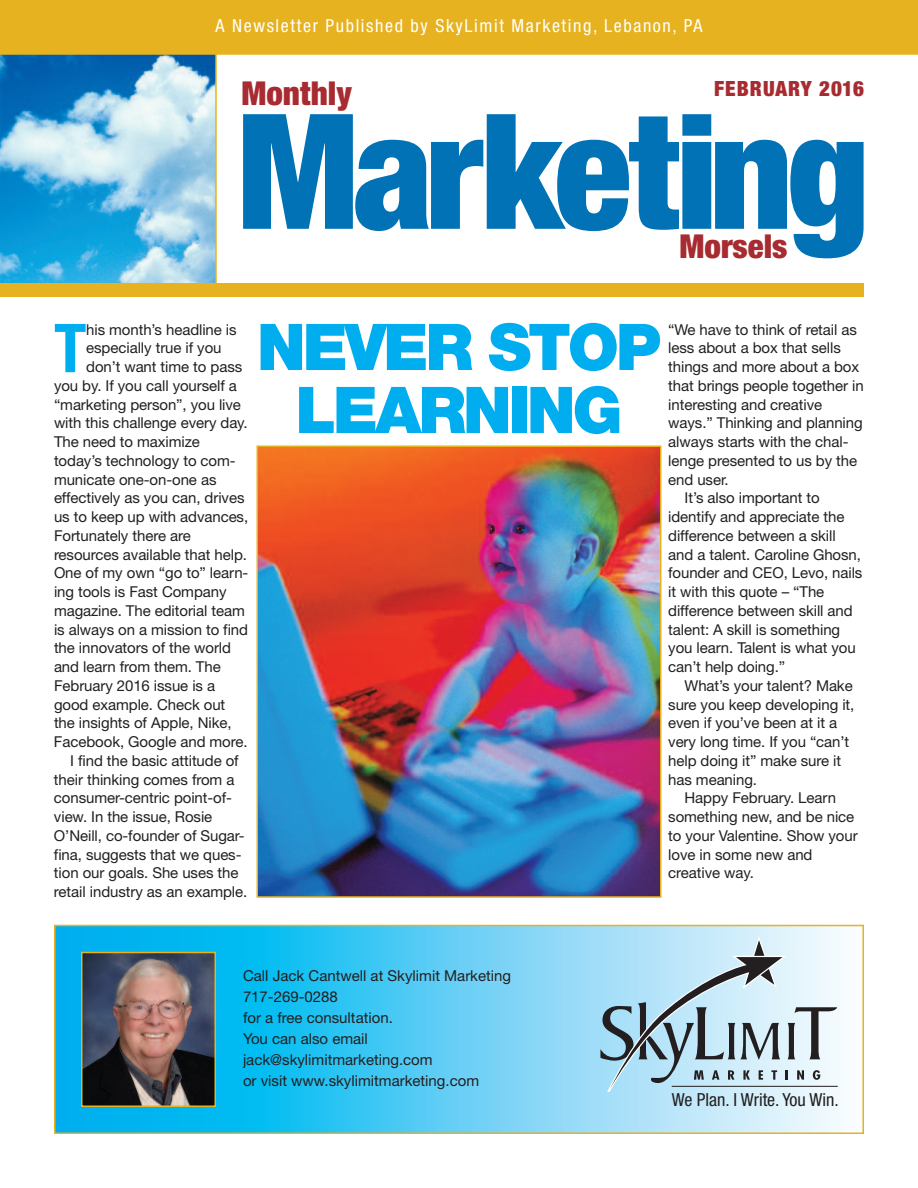
<style>
.page{position:relative;width:918px;height:1188px;background:#fff}
.page>*{position:absolute;margin:0;border:0;box-sizing:border-box;transform-origin:0 0}
.t1{font:900 condensed 160.5px "Helvetica Neue";letter-spacing:-.04em;color:#0072b5}
.t2{font:700 condensed 67.65px "Helvetica Neue";color:#00aeef}
.t3{font:900 64.5px/63px "Helvetica Neue";letter-spacing:-.05em;color:#00aeef;text-align:center}
.t4{font:900 condensed 33px "Helvetica Neue";color:#a72b30}
.t5{font:900 condensed 21px "Helvetica Neue";letter-spacing:.05em;color:#a72b30}
.t6{font:condensed 18px "Helvetica Neue";letter-spacing:.09em;color:#fff}
.t7{font:condensed 18px "Helvetica Neue";color:#231f20}
.t8{font:15px/21px "Helvetica Neue";letter-spacing:-.005em;color:#231f20}
</style>
<div class="page">
<div style="left:0;top:0;width:918px;height:54px;background:#e7b21f"></div>
<img style="left:0;top:55px;width:215px;height:229px">
<div style="left:0;top:284px;width:864px;height:13px;background:#e7b21f"></div>
<svg style="left:57px;top:928px;width:785px;height:203px;background:#53cbf4"></svg>
<div style="left:54px;top:925px;width:810px;height:209px;border:2px solid #e7b21f"></div>
<img style="left:84px;top:955px;width:129px;height:149px">
<div style="left:81px;top:952px;width:135px;height:155px;border:2px solid #e7b21f"></div>
<svg style="left:596px;top:937px;width:241px;height:155px;background:#b2cdda"></svg>
<hr style="left:672px;top:1086px;width:166px;height:1px;background:#231f20">
<img style="left:259px;top:449px;width:400px;height:446px">
<div style="left:256px;top:446px;width:406px;height:452px;border:2px solid #e7b21f"></div>
<hr style="left:0;top:53px;width:918px;height:2px;background:#e7b21f">
<hr style="left:215px;top:54px;width:2px;height:233px;background:#e7b21f">
<p class="t6" style="left:216px;top:19px;width:488px">A Newsletter Published by SkyLimit Marketing, Lebanon, PA</p>
<h3 class="t4" style="left:242px;top:81px;width:112px">Monthly</h3>
<h3 class="t5" style="left:714px;top:81px;width:151px">FEBRUARY 2016</h3>
<h1 class="t1" style="left:237px;top:114px;width:634px">Marketing</h1>
<h3 class="t4" style="left:680px;top:234px;width:109px">Morsels</h3>
<h2 class="t2" style="left:54px;top:324px;width:34px">T</h2>
<p class="t8" style="left:86px;top:320px;width:152px">his month’s headline is</p>
<p class="t8" style="left:86px;top:339px;width:137px">especially true if you</p>
<p class="t8" style="left:86px;top:358px;width:158px">don’t want time to pass</p>
<p class="t8" style="left:54px;top:377px;width:184px">you by. If you call yourself a</p>
<p class="t8" style="left:54px;top:395px;width:188px">“marketing person”, you live</p>
<p class="t8" style="left:54px;top:414px;width:195px">with this challenge every day.</p>
<p class="t8" style="left:54px;top:433px;width:147px">The need to maximize</p>
<p class="t8" style="left:54px;top:452px;width:183px">today’s technology to com-</p>
<p class="t8" style="left:54px;top:470px;width:164px">municate one-on-one as</p>
<p class="t8" style="left:54px;top:489px;width:192px">effectively as you can, drives</p>
<p class="t8" style="left:54px;top:508px;width:196px">us to keep up with advances,</p>
<p class="t8" style="left:54px;top:527px;width:138px">Fortunately there are</p>
<p class="t8" style="left:54px;top:545px;width:195px">resources available that help.</p>
<p class="t8" style="left:54px;top:564px;width:196px">One of my own “go to” learn-</p>
<p class="t8" style="left:54px;top:583px;width:174px">ing tools is Fast Company</p>
<p class="t8" style="left:54px;top:602px;width:192px">magazine. The editorial team</p>
<p class="t8" style="left:54px;top:620px;width:196px">is always on a mission to find</p>
<p class="t8" style="left:54px;top:639px;width:179px">the innovators of the world</p>
<p class="t8" style="left:54px;top:658px;width:168px">and learn from them. The</p>
<p class="t8" style="left:54px;top:677px;width:163px">February 2016 issue is a</p>
<p class="t8" style="left:54px;top:695px;width:173px">good example. Check out</p>
<p class="t8" style="left:54px;top:714px;width:179px">the insights of Apple, Nike,</p>
<p class="t8" style="left:54px;top:733px;width:195px">Facebook, Google and more.</p>
<p class="t8" style="left:70px;top:752px;width:170px">I find the basic attitude of</p>
<p class="t8" style="left:54px;top:770px;width:182px">their thinking comes from a</p>
<p class="t8" style="left:54px;top:789px;width:180px">consumer-centric point-of-</p>
<p class="t8" style="left:54px;top:808px;width:160px">view. In the issue, Rosie</p>
<p class="t8" style="left:54px;top:827px;width:192px">O’Neill, co-founder of Sugar-</p>
<p class="t8" style="left:54px;top:845px;width:189px">fina, suggests that we ques-</p>
<p class="t8" style="left:54px;top:864px;width:186px">tion our goals. She uses the</p>
<p class="t8" style="left:54px;top:883px;width:195px">retail industry as an example.</p>
<h3 class="t3" style="left:257px;top:321px;width:406px">NEVER STOP<br>LEARNING</h3>
<p class="t8" style="left:668px;top:320px;width:190px">“We have to think of retail as</p>
<p class="t8" style="left:668px;top:339px;width:174px">less about a box that sells</p>
<p class="t8" style="left:668px;top:358px;width:193px">things and more about a box</p>
<p class="t8" style="left:668px;top:377px;width:197px">that brings people together in</p>
<p class="t8" style="left:668px;top:395px;width:156px">interesting and creative</p>
<p class="t8" style="left:668px;top:414px;width:196px">ways.” Thinking and planning</p>
<p class="t8" style="left:668px;top:433px;width:182px">always starts with the chal-</p>
<p class="t8" style="left:668px;top:452px;width:191px">lenge presented to us by the</p>
<p class="t8" style="left:668px;top:470px;width:62px">end user.</p>
<p class="t8" style="left:685px;top:489px;width:137px">It’s also important to</p>
<p class="t8" style="left:668px;top:508px;width:178px">identify and appreciate the</p>
<p class="t8" style="left:668px;top:527px;width:169px">difference between a skill</p>
<p class="t8" style="left:668px;top:545px;width:194px">and a talent. Caroline Ghosn,</p>
<p class="t8" style="left:668px;top:564px;width:196px">founder and CEO, Levo, nails</p>
<p class="t8" style="left:668px;top:583px;width:158px">it with this quote – “The</p>
<p class="t8" style="left:668px;top:602px;width:186px">difference between skill and</p>
<p class="t8" style="left:668px;top:620px;width:174px">talent: A skill is something</p>
<p class="t8" style="left:668px;top:639px;width:189px">you learn. Talent is what you</p>
<p class="t8" style="left:668px;top:658px;width:119px">can’t help doing.”</p>
<p class="t8" style="left:685px;top:677px;width:170px">What’s your talent? Make</p>
<p class="t8" style="left:668px;top:695px;width:188px">sure you keep developing it,</p>
<p class="t8" style="left:668px;top:714px;width:171px">even if you’ve been at it a</p>
<p class="t8" style="left:668px;top:733px;width:182px">very long time. If you “can’t</p>
<p class="t8" style="left:668px;top:752px;width:174px">help doing it” make sure it</p>
<p class="t8" style="left:668px;top:770px;width:90px">has meaning.</p>
<p class="t8" style="left:685px;top:789px;width:153px">Happy February. Learn</p>
<p class="t8" style="left:668px;top:808px;width:188px">something new, and be nice</p>
<p class="t8" style="left:668px;top:827px;width:191px">to your Valentine. Show your</p>
<p class="t8" style="left:668px;top:845px;width:146px">love in some new and</p>
<p class="t8" style="left:668px;top:864px;width:87px">creative way.</p>
<p class="t8" style="left:243px;top:966px;width:270px">Call Jack Cantwell at Skylimit Marketing<br>717-269-0288<br>for a free consultation.<br>You can also email jack@skylimitmarketing.com<br>or visit www.skylimitmarketing.com</p>
<p class="t7" style="left:672px;top:1093px;width:169px">We Plan. I Write. You Win.</p>
</div>
